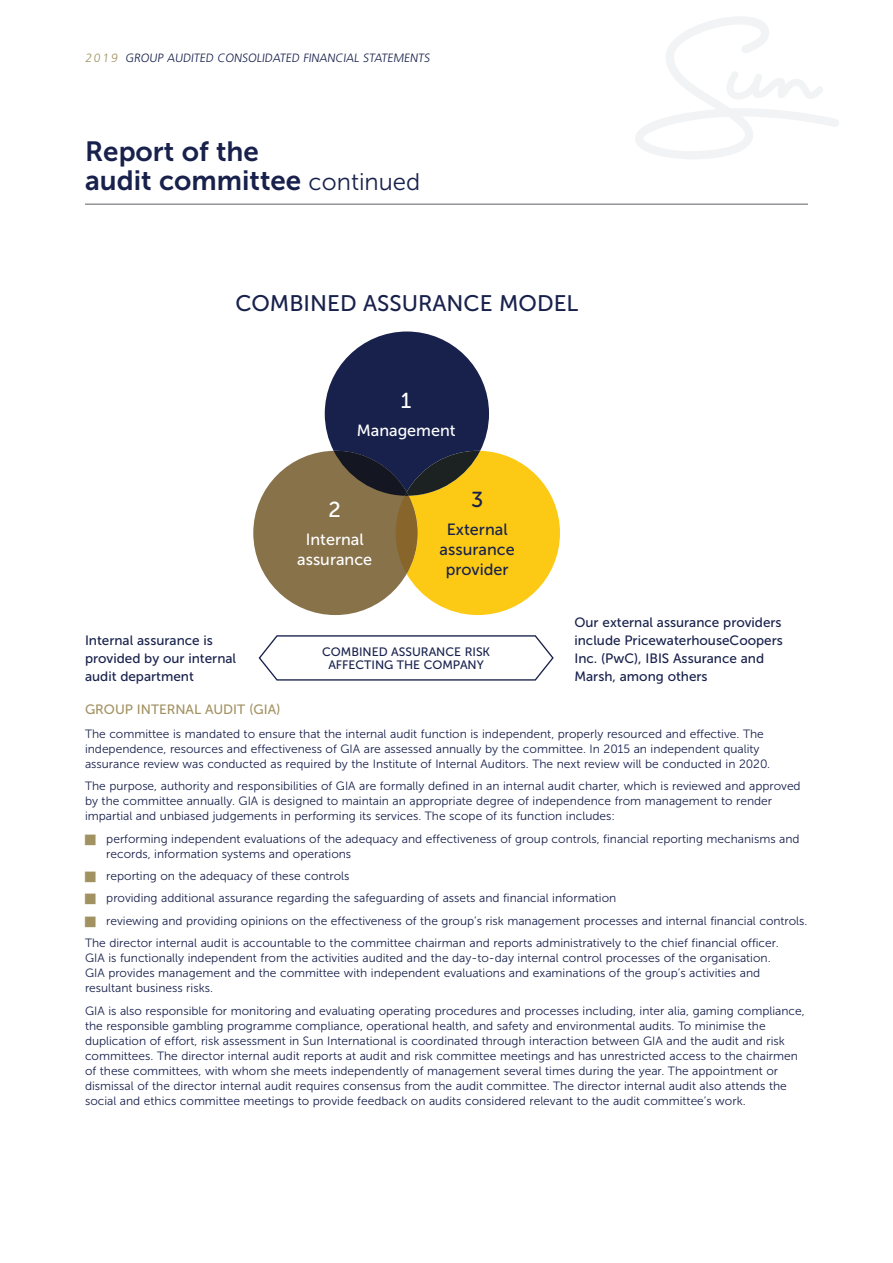
<style>
.page{position:relative;width:893px;height:1263px;background:#fff}
.page>*{position:absolute;margin:0;border:0;box-sizing:border-box;transform-origin:0 0}
.t1{font:27.75px/28.5px "Museo Sans 700";color:#18214c}
.t2{font:22.5px "Museo Sans 500";color:#18214c}
.t3{font:21.6px "Museo Sans 500";color:#fff}
.t4{font:21.6px "Museo Sans 500";color:#18214c}
.t5{font:16.2px/20.2px "Museo Sans 500";color:#fff;text-align:center}
.t6{font:16.2px/20.2px "Museo Sans 500";color:#18214c;text-align:center}
.t7{font:13.5px/18px "Museo Sans 500";color:#18214c}
.t8{font:13.5px "Museo Sans 500";color:#a29161}
.t9{font:12.15px/13.5px "Museo Sans 500";color:#18214c;text-align:center}
.t10{font:12px/15px "Museo Sans 300";color:#18214c}
.t11{font:300 12px "Frutiger LT Std";color:#18214c}
.s1{color:#a29161}
.s2{font-family:"Museo Sans 300";font-size:24px}
</style>
<div class="page">
<svg style="left:635px;top:17px;width:204px;height:142px"></svg>
<div style="left:253px;top:451px;width:165px;height:164px;background:#88724a;border-radius:50%"></div>
<svg style="left:325px;top:331px;width:235px;height:284px"></svg>
<svg style="left:258px;top:635px;width:296px;height:46px"></svg>
<hr style="left:85px;top:203px;width:723px;height:2px;background:#939598">
<p class="t11" style="left:85px;top:51px;width:348px"><span class="s1">2 0 1 9</span> GROUP AUDITED CONSOLIDATED FINANCIAL STATEMENTS</p>
<h1 class="t1" style="left:85px;top:137px;width:337px">Report of the<br>audit committee <span class="s2">continued</span></h1>
<h2 class="t2" style="left:235px;top:291px;width:345px">COMBINED ASSURANCE MODEL</h2>
<h3 class="t3" style="left:401px;top:388px;width:12px">1</h3>
<h3 class="t5" style="left:357px;top:420px;width:100px">Management</h3>
<p class="t7" style="left:85px;top:631px;width:153px">Internal assurance is provided by our internal audit department</p>
<h3 class="t3" style="left:329px;top:497px;width:14px">2</h3>
<h3 class="t5" style="left:297px;top:529px;width:77px">Internal assurance</h3>
<h3 class="t4" style="left:471px;top:487px;width:14px">3</h3>
<h3 class="t6" style="left:440px;top:519px;width:77px">External assurance provider</h3>
<p class="t9" style="left:322px;top:645px;width:170px">COMBINED ASSURANCE RISK<br>AFFECTING THE COMPANY</p>
<p class="t7" style="left:574px;top:613px;width:210px">Our external assurance providers include PricewaterhouseCoopers<br>Inc. (PwC), IBIS Assurance and<br>Marsh, among others</p>
<p class="t8" style="left:85px;top:702px;width:197px">GROUP INTERNAL AUDIT (GIA)</p>
<p class="t10" style="left:85px;top:726px;width:687px">The committee is mandated to ensure that the internal audit function is independent, properly resourced and effective. The independence, resources and effectiveness of GIA are assessed annually by the committee. In 2015 an independent quality assurance review was conducted as required by the Institute of Internal Auditors. The next review will be conducted in 2020.</p>
<p class="t10" style="left:85px;top:778px;width:717px">The purpose, authority and responsibilities of GIA are formally defined in an internal audit charter, which is reviewed and approved by the committee annually. GIA is designed to maintain an appropriate degree of independence from management to render impartial and unbiased judgements in performing its services. The scope of its function includes:</p>
<p class="t10" style="left:106px;top:831px;width:695px">performing independent evaluations of the adequacy and effectiveness of group controls, financial reporting mechanisms and records, information systems and operations</p>
<p class="t10" style="left:106px;top:868px;width:245px">reporting on the adequacy of these controls</p>
<p class="t10" style="left:106px;top:891px;width:511px">providing additional assurance regarding the safeguarding of assets and financial information</p>
<p class="t10" style="left:106px;top:913px;width:703px">reviewing and providing opinions on the effectiveness of the group’s risk management processes and internal financial controls.</p>
<p class="t10" style="left:85px;top:936px;width:695px">The director internal audit is accountable to the committee chairman and reports administratively to the chief financial officer.</p>
<p class="t10" style="left:85px;top:951px;width:687px">GIA is functionally independent from the activities audited and the day-to-day internal control processes of the organisation.<br>GIA provides management and the committee with independent evaluations and examinations of the group’s activities and resultant business risks.</p>
<p class="t10" style="left:85px;top:1003px;width:721px">GIA is also responsible for monitoring and evaluating operating procedures and processes including, inter alia, gaming compliance, the responsible gambling programme compliance, operational health, and safety and environmental audits. To minimise the duplication of effort, risk assessment in Sun International is coordinated through interaction between GIA and the audit and risk committees. The director internal audit reports at audit and risk committee meetings and has unrestricted access to the chairmen of these committees, with whom she meets independently of management several times during the year. The appointment or dismissal of the director internal audit requires consensus from the audit committee. The director internal audit also attends the social and ethics committee meetings to provide feedback on audits considered relevant to the audit committee’s work.</p>
</div>
